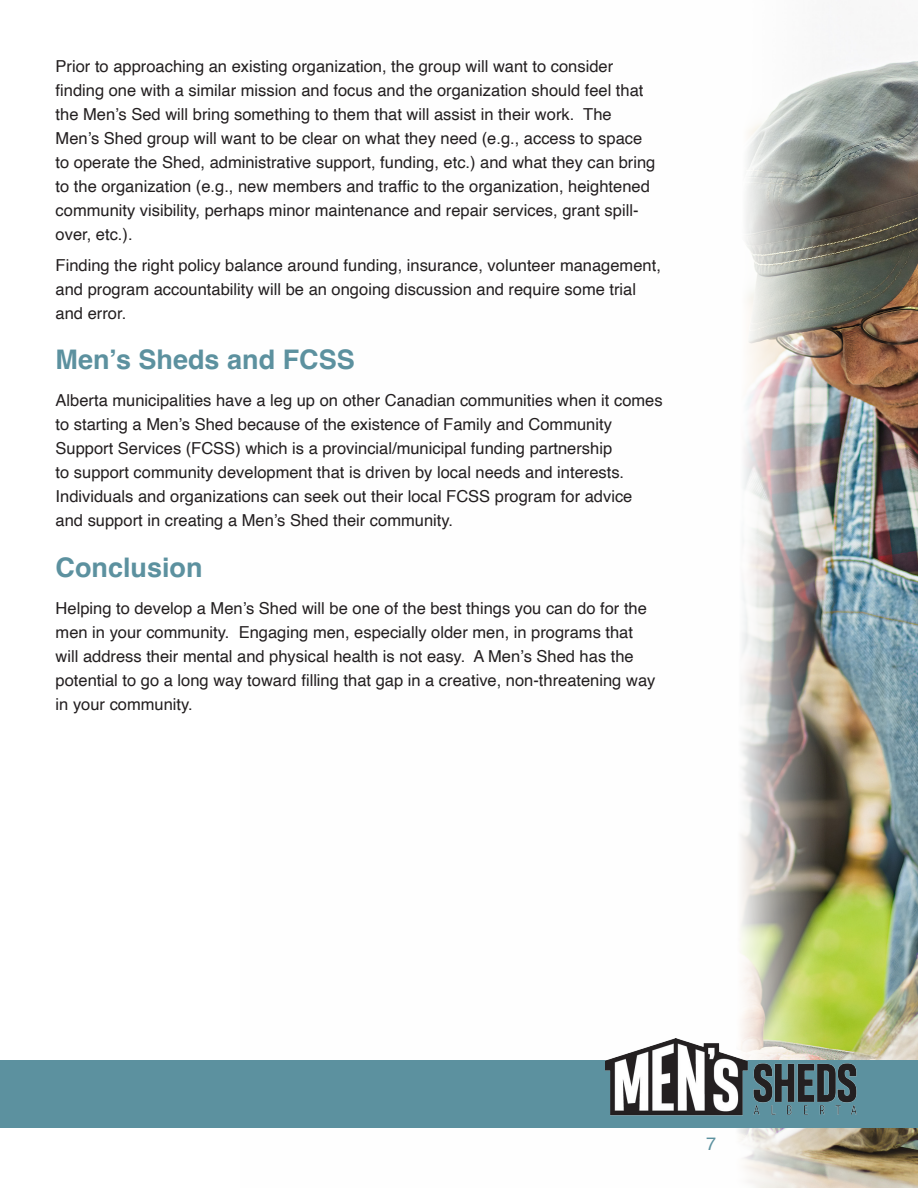
<style>
.page{position:relative;width:918px;height:1188px;background:#fff}
.page>*{position:absolute;margin:0;border:0;box-sizing:border-box;transform-origin:0 0}
.t1{font:700 27px "Helvetica";color:#5c919f}
.t2{font:18px "Helvetica";color:#5c919f}
.t3{font:16.5px/24px "Helvetica";color:#231f20}
</style>
<div class="page">
<img style="left:240px;top:47px;width:678px;height:1141px">
<div style="left:0;top:1060px;width:918px;height:67px;background:#5c919f"></div>
<img style="left:605px;top:1038px;width:253px;height:78px">
<p class="t3" style="left:56px;top:54px;width:601px">Prior to approaching an existing organization, the group will want to consider finding one with a similar mission and focus and the organization should feel that the Men’s Sed will bring something to them that will assist in their work. The Men’s Shed group will want to be clear on what they need (e.g., access to space to operate the Shed, administrative support, funding, etc.) and what they can bring to the organization (e.g., new members and traffic to the organization, heightened community visibility, perhaps minor maintenance and repair services, grant spill&shy;over, etc.).</p>
<p class="t3" style="left:56px;top:253px;width:607px">Finding the right policy balance around funding, insurance, volunteer management, and program accountability will be an ongoing discussion and require some trial and error.</p>
<p class="t1" style="left:56px;top:343px;width:301px">Men’s Sheds and FCSS</p>
<p class="t3" style="left:56px;top:389px;width:609px">Alberta municipalities have a leg up on other Canadian communities when it comes to starting a Men’s Shed because of the existence of Family and Community Support Services (FCSS) which is a provincial/municipal funding partnership<br>to support community development that is driven by local needs and interests.<br>Individuals and organizations can seek out their local FCSS program for advice and support in creating a Men’s Shed their community.</p>
<p class="t1" style="left:56px;top:551px;width:149px">Conclusion</p>
<p class="t3" style="left:56px;top:597px;width:601px">Helping to develop a Men’s Shed will be one of the best things you can do for the men in your community. Engaging men, especially older men, in programs that will address their mental and physical health is not easy. A Men’s Shed has the potential to go a long way toward filling that gap in a creative, non-threatening way in your community.</p>
<p class="t2" style="left:706px;top:1129px;width:12px">7</p>
</div>
